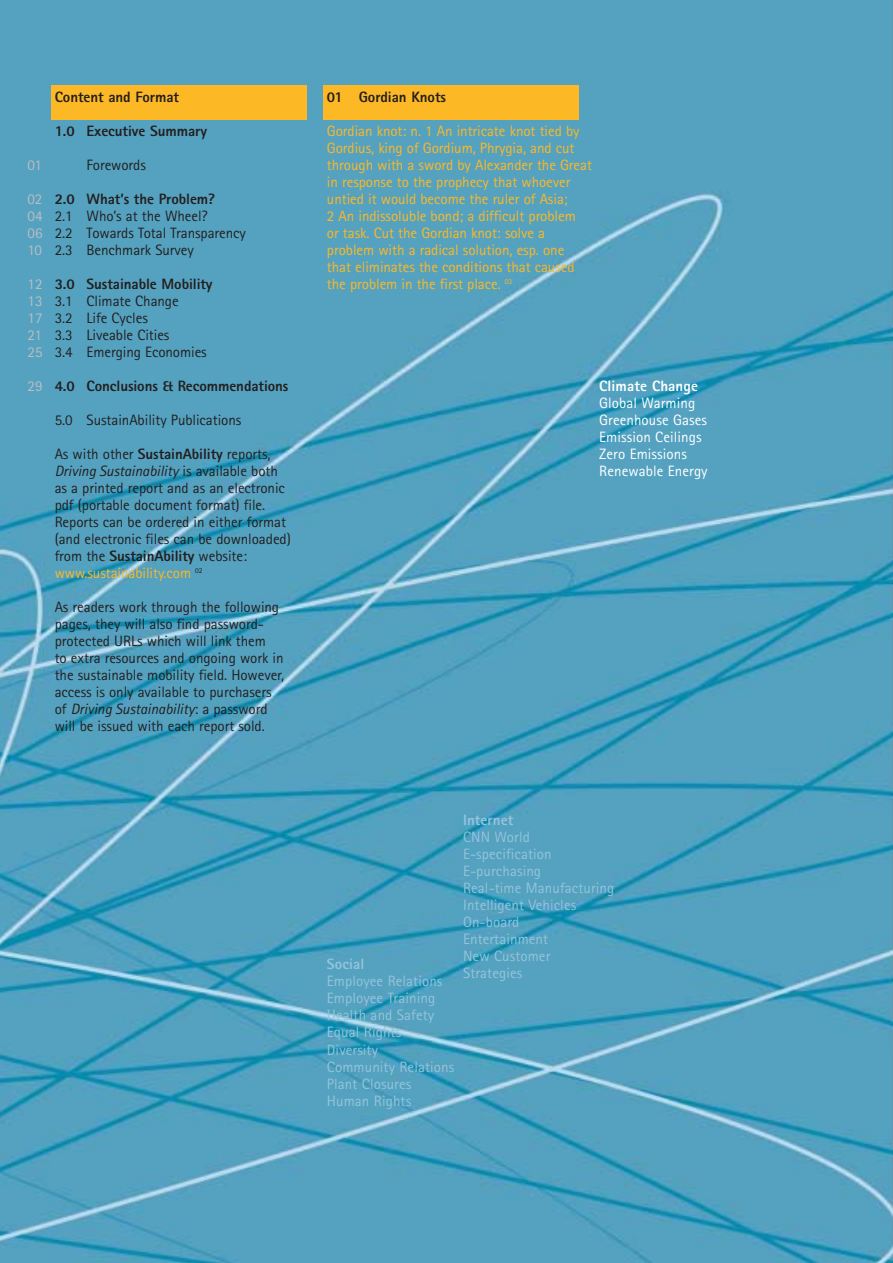
<style>
.page{position:relative;width:893px;height:1263px;background:#fff}
.page>*{position:absolute;margin:0;border:0;box-sizing:border-box;transform-origin:0 0}
.t1{font:15px/17px "Rotis Sans Serif";letter-spacing:-.005em;color:#231f1f}
.t2{font:15px/17px "Rotis Sans Serif";letter-spacing:-.005em;color:#fdb825}
.t3{font:15px/17px "Rotis Sans Serif";letter-spacing:.005em;color:#94c4da}
.t4{font:800 15px "Rotis Sans Serif";letter-spacing:-.005em;color:#231f1f}
.t5{font:15px/17px "Rotis Sans Serif";letter-spacing:.005em;color:#fff}
.t6{font:15px/17px "Rotis Sans Serif";letter-spacing:-.005em;color:#bbbdc0;text-align:justify}
.t7{font:800 15px "Rotis Sans Serif";letter-spacing:.005em;color:#94c4da}
.t8{font:800 15px "Rotis Sans Serif";letter-spacing:.005em;color:#fff}
.s1{font-weight:800}
.s2{font-style:italic}
.s3{color:#fdb825}
</style>
<div class="page">
<img style="left:0;top:0;width:892px;height:1263px">
<div style="left:323px;top:85px;width:255px;height:34px;background:#fdb825"></div>
<div style="left:51px;top:85px;width:255px;height:34px;background:#fdb825"></div>
<p class="t6" style="left:28px;top:158px;width:16px">01</p>
<p class="t6" style="left:28px;top:192px;width:16px">02<br>04<br>06<br>10</p>
<p class="t6" style="left:28px;top:277px;width:16px">12<br>13<br>17<br>21<br>25</p>
<p class="t6" style="left:28px;top:379px;width:16px">29</p>
<p class="t4" style="left:55px;top:92px;width:126px">Content and Format</p>
<p class="t4" style="left:55px;top:126px;width:154px">1.0 Executive Summary</p>
<p class="t1" style="left:87px;top:158px;width:61px">Forewords</p>
<p class="t4" style="left:55px;top:194px;width:162px">2.0 What’s the Problem?</p>
<p class="t1" style="left:55px;top:209px;width:193px">2.1 Who’s at the Wheel?<br>2.2 Towards Total Transparency<br>2.3 Benchmark Survey</p>
<p class="t4" style="left:55px;top:279px;width:159px">3.0 Sustainable Mobility</p>
<p class="t1" style="left:55px;top:294px;width:154px">3.1 Climate Change<br>3.2 Life Cycles<br>3.3 Liveable Cities<br>3.4 Emerging Economies</p>
<p class="t4" style="left:55px;top:381px;width:235px">4.0 Conclusions &amp; Recommendations</p>
<p class="t1" style="left:55px;top:413px;width:188px">5.0 SustainAbility Publications</p>
<p class="t1" style="left:55px;top:447px;width:238px">As with other <span class="s1">SustainAbility</span> reports, <span class="s2">Driving Sustainability</span> is available both as a printed report and as an electronic pdf (portable document format) file.<br>Reports can be ordered in either format (and electronic files can be downloaded) from the <span class="s1">SustainAbility</span> website: <span class="s3">www.sustainability.com</span> <sup>02</sup></p>
<p class="t1" style="left:55px;top:600px;width:231px">As readers work through the following pages, they will also find password&shy;protected URLs which will link them<br>to extra resources and ongoing work in the sustainable mobility field. However, access is only available to purchasers of <span class="s2">Driving Sustainability</span>: a password will be issued with each report sold.</p>
<p class="t4" style="left:327px;top:92px;width:121px">01 Gordian Knots</p>
<p class="t2" style="left:327px;top:124px;width:266px">Gordian knot: n. 1 An intricate knot tied by Gordius, king of Gordium, Phrygia, and cut through with a sword by Alexander the Great in response to the prophecy that whoever untied it would become the ruler of Asia;<br>2 An indissoluble bond; a difficult problem<br>or task. Cut the Gordian knot: solve a problem with a radical solution, esp. one that eliminates the conditions that caused the problem in the first place. <sup>03</sup></p>
<p class="t8" style="left:599px;top:381px;width:100px">Climate Change</p>
<p class="t5" style="left:599px;top:396px;width:110px">Global Warming<br>Greenhouse Gases<br>Emission Ceilings<br>Zero Emissions<br>Renewable Energy</p>
<p class="t7" style="left:327px;top:959px;width:39px">Social</p>
<p class="t3" style="left:327px;top:974px;width:129px">Employee Relations<br>Employee Training<br>Health and Safety<br>Equal Rights<br>Diversity<br>Community Relations<br>Plant Closures<br>Human Rights</p>
<p class="t7" style="left:463px;top:815px;width:52px">Internet</p>
<p class="t3" style="left:463px;top:830px;width:153px">CNN World<br>E-specification<br>E-purchasing<br>Real-time Manufacturing<br>Intelligent Vehicles<br>On-board<br>Entertainment<br>New Customer<br>Strategies</p>
</div>
